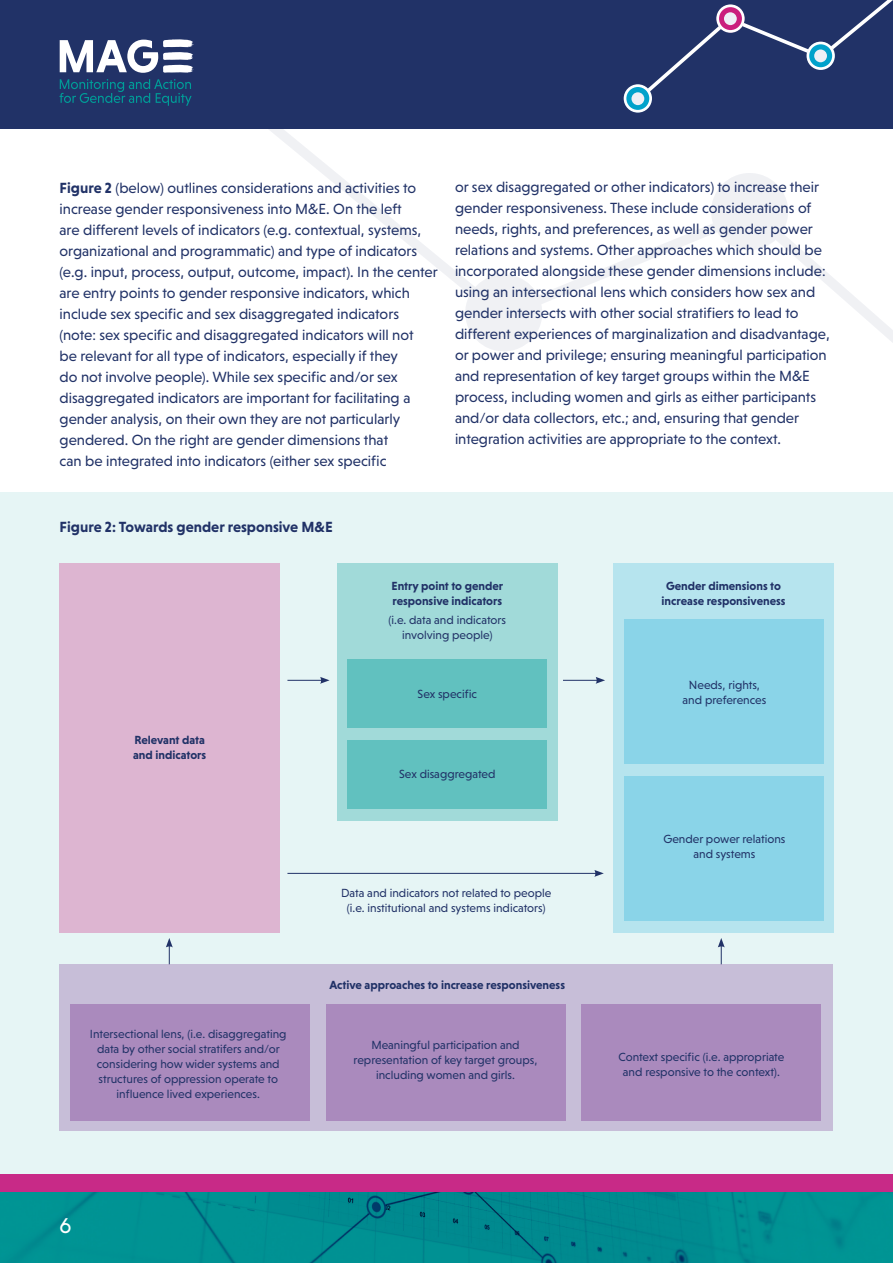
<style>
.page{position:relative;width:893px;height:1263px;background:#fff}
.page>*{position:absolute;margin:0;border:0;box-sizing:border-box;transform-origin:0 0}
.t1{font:21.75px "Niveau Grotesk";color:#fff}
.t2{font:15px/21px "Niveau Grotesk";color:#213267}
.t3{font:700 15px "Niveau Grotesk";color:#213267}
.t4{font:12px/15px "Niveau Grotesk";color:#213267;text-align:center}
.t5{font:700 12px/15px "Niveau Grotesk";color:#213267}
.s1{font-weight:700}
</style>
<div class="page">
<div style="left:0;top:0;width:893px;height:129px;background:#213267"></div>
<svg style="left:60px;top:79px;width:132px;height:27px"></svg>
<svg style="left:60px;top:39px;width:133px;height:34px"></svg>
<svg style="left:624px;top:0;width:269px;height:106px"></svg>
<div style="left:631px;top:92px;width:13px;height:13px;background:#eef0f6;border-radius:50%"></div>
<svg style="left:269px;top:106px;width:624px;height:237px"></svg>
<svg style="left:718px;top:234px;width:63px;height:9px"></svg>
<svg style="left:465px;top:274px;width:77px;height:77px"></svg>
<div style="left:711px;top:173px;width:77px;height:77px;background:#f0f1f4;border-radius:39px"></div>
<div style="left:0;top:493px;width:893px;height:691px;background:#e6f5f5"></div>
<hr style="left:287px;top:873px;width:310px;height:1px;background:#213267">
<svg style="left:594px;top:870px;width:10px;height:7px"></svg>
<hr style="left:287px;top:680px;width:35px;height:1px;background:#213267">
<svg style="left:320px;top:677px;width:10px;height:7px"></svg>
<hr style="left:563px;top:680px;width:35px;height:1px;background:#213267">
<svg style="left:577px;top:677px;width:28px;height:7px"></svg>
<svg style="left:166px;top:938px;width:7px;height:26px"></svg>
<svg style="left:718px;top:938px;width:7px;height:26px"></svg>
<svg style="left:0;top:1192px;width:893px;height:71px;background:#008c90"></svg>
<div style="left:0;top:1175px;width:893px;height:17px;background:#c82a87"></div>
<div style="left:60px;top:563px;width:220px;height:370px;background:#ddb5d1"></div>
<div style="left:60px;top:964px;width:773px;height:167px;background:#c7bed8"></div>
<div style="left:337px;top:563px;width:220px;height:257px;background:#a1dad9"></div>
<div style="left:613px;top:563px;width:221px;height:370px;background:#b6e4ee"></div>
<div style="left:347px;top:660px;width:200px;height:68px;background:#61c1bf"></div>
<div style="left:347px;top:741px;width:200px;height:68px;background:#61c1bf"></div>
<div style="left:624px;top:619px;width:199px;height:145px;background:#8ad4e8"></div>
<div style="left:624px;top:776px;width:199px;height:145px;background:#8ad4e8"></div>
<div style="left:581px;top:1005px;width:240px;height:116px;background:#aa8abd"></div>
<div style="left:326px;top:1005px;width:239px;height:116px;background:#aa8abd"></div>
<div style="left:70px;top:1005px;width:240px;height:116px;background:#aa8abd"></div>
<p class="t2" style="left:60px;top:177px;width:380px"><span class="s1">Figure 2</span> (below) outlines considerations and activities to increase gender responsiveness into M&amp;E. On the left<br>are different levels of indicators (e.g. contextual, systems, organizational and programmatic) and type of indicators (e.g. input, process, output, outcome, impact). In the center are entry points to gender responsive indicators, which include sex specific and sex disaggregated indicators (note: sex specific and disaggregated indicators will not<br>be relevant for all type of indicators, especially if they<br>do not involve people). While sex specific and/or sex disaggregated indicators are important for facilitating a gender analysis, on their own they are not particularly gendered. On the right are gender dimensions that<br>can be integrated into indicators (either sex specific</p>
<p class="t2" style="left:455px;top:176px;width:376px">or sex disaggregated or other indicators) to increase their gender responsiveness. These include considerations of needs, rights, and preferences, as well as gender power relations and systems. Other approaches which should be incorporated alongside these gender dimensions include: using an intersectional lens which considers how sex and gender intersects with other social stratifiers to lead to different experiences of marginalization and disadvantage, or power and privilege; ensuring meaningful participation and representation of key target groups within the M&amp;E process, including women and girls as either participants and/or data collectors, etc.; and, ensuring that gender integration activities are appropriate to the context.</p>
<p class="t3" style="left:60px;top:519px;width:275px">Figure 2: Towards gender responsive M&amp;E</p>
<p class="t5" style="left:133px;top:733px;width:75px">Relevant data and indicators</p>
<p class="t5" style="left:392px;top:578px;width:113px">Entry point to gender responsive indicators</p>
<p class="t4" style="left:388px;top:613px;width:119px">(i.e. data and indicators involving people)</p>
<p class="t4" style="left:418px;top:686px;width:61px">Sex specific</p>
<p class="t4" style="left:399px;top:766px;width:98px">Sex disaggregated</p>
<p class="t4" style="left:341px;top:885px;width:212px">Data and indicators not related to people</p>
<p class="t4" style="left:347px;top:900px;width:200px">(i.e. institutional and systems indicators)</p>
<p class="t4" style="left:90px;top:1026px;width:198px">Intersectional lens, (i.e. disaggregating data by other social stratifers and/or considering how wider systems and structures of oppression operate to influence lived experiences.</p>
<p class="t5" style="left:330px;top:977px;width:237px">Active approaches to increase responsiveness</p>
<p class="t4" style="left:354px;top:1038px;width:185px">Meaningful participation and representation of key target groups, including women and girls.</p>
<p class="t1" style="left:60px;top:1214px;width:13px">6</p>
<p class="t5" style="left:662px;top:578px;width:125px;text-align:center">Gender dimensions to increase responsiveness</p>
<p class="t4" style="left:683px;top:678px;width:85px">Needs, rights, and preferences</p>
<p class="t4" style="left:663px;top:831px;width:124px">Gender power relations and systems</p>
<p class="t4" style="left:618px;top:1049px;width:167px">Context specific (i.e. appropriate and responsive to the context).</p>
</div>
